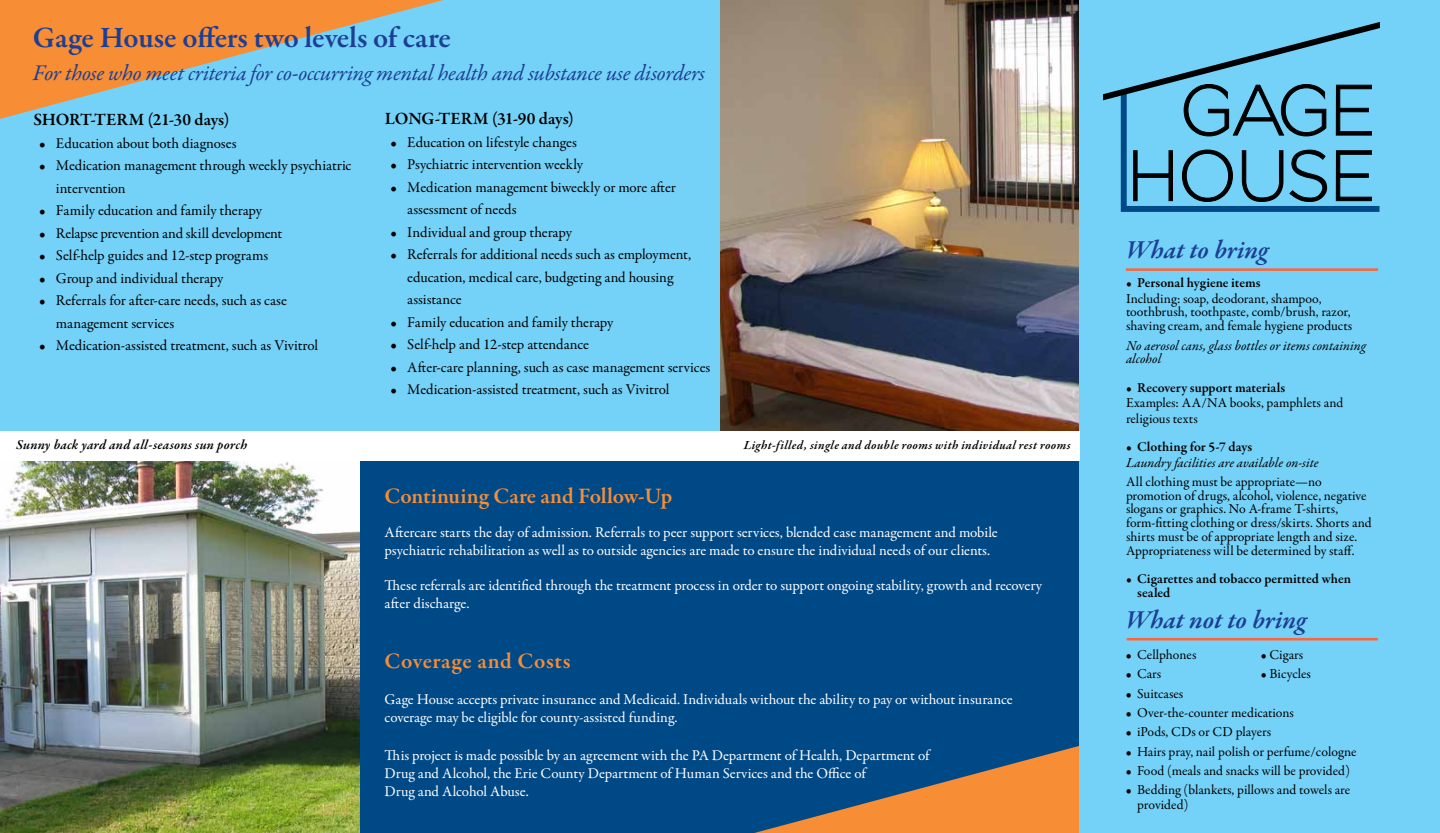
<style>
.page{position:relative;width:1440px;height:833px;background:#fff}
.page>*{position:absolute;margin:0;border:0;box-sizing:border-box;transform-origin:0 0}
.t1{font:600 30px "Garamond Premr Pro";letter-spacing:-.005em;color:#1c3f94}
.t2{font:italic 600 26.25px "Garamond Premr Pro";color:#1c3f94}
.t3{font:italic 22.5px "Garamond Premr Pro";letter-spacing:-.015em;color:#1c3f94}
.t4{font:600 22.5px "Garamond Premr Pro";letter-spacing:.01em;color:#f78d35}
.t5{font:600 17.5px "Garamond Premr Pro";color:#000}
.t6{font:15px/22.5px "Garamond Premr Pro";letter-spacing:-.005em;color:#000}
.t7{font:15px/18px "Garamond Premr Pro";letter-spacing:-.005em;color:#fff}
.t8{font:13.75px/13.8px "Garamond Premr Pro";color:#000}
.t9{font:600 13.75px/13.8px "Garamond Premr Pro";color:#000}
.t10{font:italic 13.75px/13.8px "Garamond Premr Pro";color:#000}
.t11{font:italic 600 13.75px "Garamond Premr Pro";letter-spacing:.015em;color:#000}
.t12{font:italic 600 12.5px "Garamond Premr Pro";letter-spacing:.035em;color:#000}
</style>
<div class="page">
<div style="left:360px;top:461px;width:719px;height:371px;background:#004987"></div>
<div style="left:0;top:0;width:1097px;height:459px;background:#74d1f7"></div>
<img style="left:0;top:461px;width:360px;height:371px">
<img style="left:721px;top:0;width:358px;height:431px">
<svg style="left:0;top:0;width:443px;height:119px"></svg>
<svg style="left:754px;top:745px;width:325px;height:87px;background:#786a5e"></svg>
<div style="left:1079px;top:0;width:361px;height:832px;background:#74d1f7"></div>
<hr style="left:1126px;top:268px;width:252px;height:3px;background:#ff6337">
<hr style="left:1127px;top:638px;width:251px;height:2px;background:#ff6337">
<div style="left:0;top:431px;width:1079px;height:29px;background:#fff"></div>
<svg style="left:1104px;top:22px;width:276px;height:190px"></svg>
<h1 class="t1" style="left:33px;top:19px;width:420px">Gage House offers two levels of care</h1>
<h3 class="t3" style="left:33px;top:58px;width:674px">For those who meet criteria for co-occurring mental health and substance use disorders</h3>
<p class="t5" style="left:33px;top:109px;width:197px">SHORT-TERM (21-30 days)</p>
<p class="t6" style="left:39px;top:132px;width:199px">• Education about both diagnoses</p>
<p class="t6" style="left:56px;top:155px;width:297px;text-indent:-17px">• Medication management through weekly psychiatric intervention</p>
<p class="t6" style="left:39px;top:200px;width:224px">• Family education and family therapy</p>
<p class="t6" style="left:39px;top:222px;width:245px">• Relapse prevention and skill development</p>
<p class="t6" style="left:39px;top:245px;width:231px">• Self-help guides and 12-step programs</p>
<p class="t6" style="left:39px;top:267px;width:186px">• Group and individual therapy</p>
<p class="t6" style="left:56px;top:290px;width:233px;text-indent:-17px">• Referrals for after-care needs, such as case management services</p>
<p class="t6" style="left:39px;top:335px;width:281px">• Medication-assisted treatment, such as Vivitrol</p>
<p class="t5" style="left:385px;top:108px;width:190px">LONG-TERM (31-90 days)</p>
<p class="t6" style="left:390px;top:131px;width:188px">• Education on lifestyle changes</p>
<p class="t6" style="left:390px;top:153px;width:194px">• Psychiatric intervention weekly</p>
<p class="t6" style="left:407px;top:176px;width:270px;text-indent:-17px">• Medication management biweekly or more after assessment of needs</p>
<p class="t6" style="left:390px;top:221px;width:183px">• Individual and group therapy</p>
<p class="t6" style="left:407px;top:243px;width:286px;text-indent:-17px">• Referrals for additional needs such as employment, education, medical care, budgeting and housing assistance</p>
<p class="t6" style="left:390px;top:311px;width:224px">• Family education and family therapy</p>
<p class="t6" style="left:390px;top:333px;width:200px">• Self-help and 12-step attendance</p>
<p class="t6" style="left:390px;top:356px;width:322px">• After-care planning, such as case management services</p>
<p class="t6" style="left:390px;top:378px;width:281px">• Medication-assisted treatment, such as Vivitrol</p>
<p class="t11" style="left:16px;top:436px;width:233px">Sunny back yard and all-seasons sun porch</p>
<p class="t12" style="left:744px;top:437px;width:328px">Light-filled, single and double rooms with individual rest rooms</p>
<h3 class="t4" style="left:385px;top:482px;width:289px">Continuing Care and Follow-Up</h3>
<p class="t7" style="left:385px;top:524px;width:615px">Aftercare starts the day of admission. Referrals to peer support services, blended case management and mobile psychiatric rehabilitation as well as to outside agencies are made to ensure the individual needs of our clients.</p>
<p class="t7" style="left:385px;top:577px;width:659px">These referrals are identified through the treatment process in order to support ongoing stability, growth and recovery after discharge.</p>
<h3 class="t4" style="left:385px;top:647px;width:187px">Coverage and Costs</h3>
<p class="t7" style="left:385px;top:691px;width:630px">Gage House accepts private insurance and Medicaid. Individuals without the ability to pay or without insurance coverage may be eligible for county-assisted funding.</p>
<p class="t7" style="left:385px;top:746px;width:546px">This project is made possible by an agreement with the PA Department of Health, Department of<br>Drug and Alcohol, the Erie County Department of Human Services and the Office of<br>Drug and Alcohol Abuse.</p>
<h2 class="t2" style="left:1126px;top:234px;width:144px">What to bring</h2>
<p class="t9" style="left:1126px;top:276px;width:136px">• Personal hygiene items</p>
<p class="t8" style="left:1126px;top:292px;width:228px">Including: soap, deodorant, shampoo, toothbrush, toothpaste, comb/brush, razor, shaving cream, and female hygiene products</p>
<p class="t10" style="left:1126px;top:339px;width:242px">No aerosol cans, glass bottles or items containing alcohol</p>
<p class="t9" style="left:1126px;top:380px;width:161px">• Recovery support materials</p>
<p class="t8" style="left:1126px;top:395px;width:219px;line-height:15.6px">Examples: AA/NA books, pamphlets and religious texts</p>
<p class="t9" style="left:1126px;top:440px;width:128px">• Clothing for 5-7 days</p>
<p class="t10" style="left:1126px;top:456px;width:194px">Laundry facilities are available on-site</p>
<p class="t8" style="left:1126px;top:475px;width:247px">All clothing must be appropriate—no promotion of drugs, alcohol, violence, negative slogans or graphics. No A-frame T-shirts, form-fitting clothing or dress/skirts. Shorts and shirts must be of appropriate length and size.<br>Appropriateness will be determined by staff.</p>
<p class="t9" style="left:1137px;top:572px;width:215px;text-indent:-11px">• Cigarettes and tobacco permitted when sealed</p>
<h2 class="t2" style="left:1126px;top:603px;width:183px">What not to bring</h2>
<p class="t8" style="left:1126px;top:647px;width:72px">• Cellphones</p>
<p class="t8" style="left:1261px;top:647px;width:44px">• Cigars</p>
<p class="t8" style="left:1126px;top:667px;width:37px">• Cars</p>
<p class="t8" style="left:1261px;top:667px;width:52px">• Bicycles</p>
<p class="t8" style="left:1126px;top:686px;width:59px">• Suitcases</p>
<p class="t8" style="left:1126px;top:706px;width:170px">• Over-the-counter medications</p>
<p class="t8" style="left:1126px;top:725px;width:147px">• iPods, CDs or CD players</p>
<p class="t8" style="left:1126px;top:744px;width:232px">• Hairs pray, nail polish or perfume/cologne</p>
<p class="t8" style="left:1126px;top:764px;width:226px">• Food (meals and snacks will be provided)</p>
<p class="t8" style="left:1137px;top:782px;width:215px;line-height:15px;text-indent:-11px">• Bedding (blankets, pillows and towels are provided)</p>
</div>
